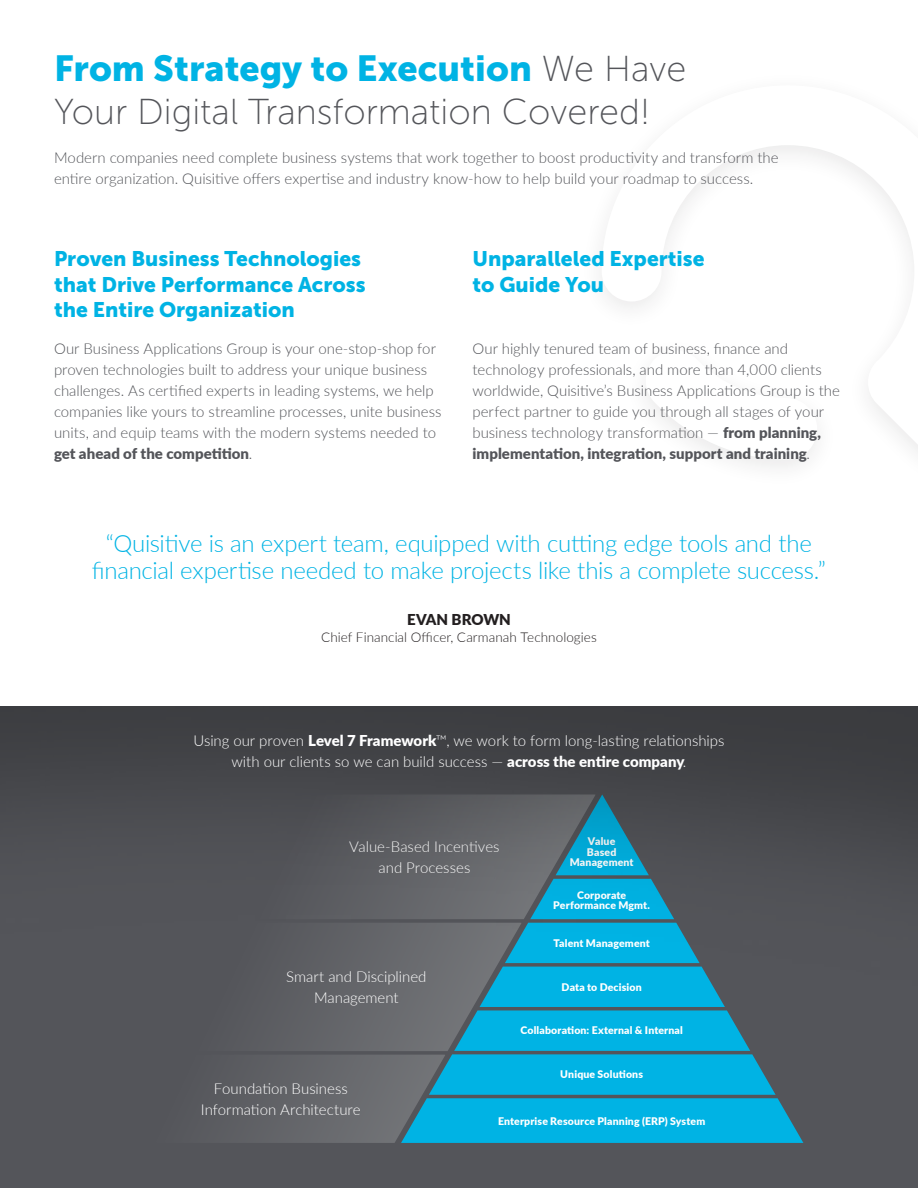
<style>
.page{position:relative;width:918px;height:1188px;background:#fff}
.page>*{position:absolute;margin:0;border:0;box-sizing:border-box;transform-origin:0 0}
.t1{font:36px/43.2px "Museo Sans 100";color:#54555a}
.Body_Text{font:300 24px/27px "Lato";letter-spacing:-.01em;color:#00b3e4;text-align:center}
.t2{font:21px/25.2px "Museo Sans 900";color:#00b3e4}
.Body_Text-2{font:300 15px/21px "Lato";color:#54555a}
.Body_Text-3{font:300 15px "Lato";color:#fff}
.Body_Text-4{font:900 15px "Lato";letter-spacing:-.005em;color:#231f20}
.Body_Text-5{font:300 13.5px "Lato";letter-spacing:.005em;color:#231f20}
.Body_Text-6{font:900 10.5px/10.5px "Lato";letter-spacing:.015em;color:#fff}
.s1{font-family:"Museo Sans 900";color:#00b3e4}
.s2{font-weight:900}
</style>
<div class="page">
<svg style="left:723px;top:455px;width:86px;height:4px"></svg>
<svg style="left:602px;top:145px;width:316px;height:310px"></svg>
<div style="left:0;top:706px;width:918px;height:482px;background:#54555a"></div>
<svg style="left:238px;top:1054px;width:565px;height:89px"></svg>
<img style="left:0;top:706px;width:918px;height:345px">
<p class="t1" style="left:54px;top:47px;width:634px"><span class="s1">From Strategy to Execution</span> We Have<br>Your Digital Transformation Covered!</p>
<p class="Body_Text-2" style="left:54px;top:147px;width:726px">Modern companies need complete business systems that work together to boost productivity and transform the entire organization. Quisitive offers expertise and industry know-how to help build your roadmap to success.</p>
<p class="t2" style="left:54px;top:246px;width:313px">Proven Business Technologies that Drive Performance Across the Entire Organization</p>
<p class="Body_Text-2" style="left:54px;top:338px;width:389px">Our Business Applications Group is your one-stop-shop for proven technologies built to address your unique business challenges. As certified experts in leading systems, we help companies like yours to streamline processes, unite business units, and equip teams with the modern systems needed to <span class="s2">get ahead of the competition</span>.</p>
<p class="t2" style="left:472px;top:246px;width:234px">Unparalleled Expertise to Guide You</p>
<p class="Body_Text-2" style="left:472px;top:338px;width:369px">Our highly tenured team of business, finance and technology professionals, and more than 4,000 clients worldwide, Quisitive’s Business Applications Group is the perfect partner to guide you through all stages of your business technology transformation — <span class="s2">from planning, implementation, integration, support and training</span>.</p>
<p class="Body_Text" style="left:92px;top:529px;width:735px">“Quisitive is an expert team, equipped with cutting edge tools and the financial expertise needed to make projects like this a complete success.”</p>
<p class="Body_Text-4" style="left:407px;top:608px;width:105px">EVAN BROWN</p>
<p class="Body_Text-5" style="left:321px;top:627px;width:277px">Chief Financial Officer, Carmanah Technologies</p>
<p class="Body_Text-3" style="left:193px;top:730px;width:533px">Using our proven <span class="s2">Level 7 Framework</span>™, we work to form long-lasting relationships</p>
<p class="Body_Text-3" style="left:232px;top:751px;width:456px">with our clients so we can build success — <span class="s2">across the entire company</span>.</p>
<p class="Body_Text-6" style="left:587px;top:836px;width:31px">Value<br>Based</p>
<p class="Body_Text-6" style="left:570px;top:857px;width:65px">Management</p>
<p class="Body_Text-6" style="left:577px;top:889px;width:51px">Corporate</p>
<p class="Body_Text-6" style="left:553px;top:900px;width:98px">Performance Mgmt.</p>
<p class="Body_Text-6" style="left:553px;top:938px;width:98px">Talent Management</p>
<p class="Body_Text-6" style="left:562px;top:981px;width:82px">Data to Decision</p>
<p class="Body_Text-6" style="left:520px;top:1025px;width:164px">Collaboration: External &amp; Internal</p>
<p class="Body_Text-6" style="left:560px;top:1068px;width:84px">Unique Solutions</p>
<p class="Body_Text-6" style="left:498px;top:1115px;width:209px">Enterprise Resource Planning (ERP) System</p>
<p class="Body_Text-3" style="left:349px;top:836px;width:152px">Value-Based Incentives</p>
<p class="Body_Text-3" style="left:378px;top:857px;width:93px">and Processes</p>
<p class="Body_Text-3" style="left:286px;top:966px;width:142px">Smart and Disciplined</p>
<p class="Body_Text-3" style="left:314px;top:987px;width:86px">Management</p>
<p class="Body_Text-3" style="left:214px;top:1078px;width:135px">Foundation Business</p>
<p class="Body_Text-3" style="left:201px;top:1099px;width:161px">Information Architecture</p>
</div>
